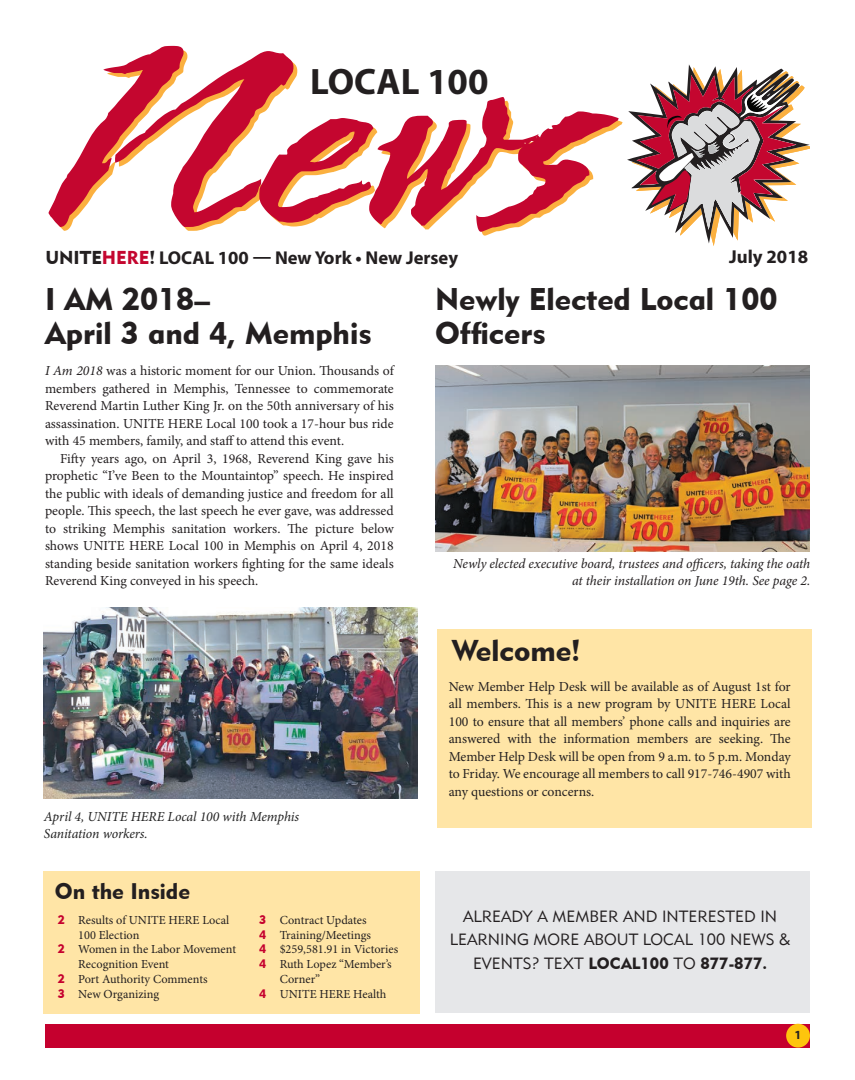
<style>
.page{position:relative;width:855px;height:1080px;background:#fff}
.page>*{position:absolute;margin:0;border:0;box-sizing:border-box;transform-origin:0 0}
.t1{font:226px "Bea";color:#c4062f}
.t2{font:700 36.88px "Myriad Pro";color:#231f20}
.Article_Head_18_pt{font:31.25px/33.8px "Geometric 415 BT Black A";color:#231f20}
.Article_Head_15_pt_c{font:30px "Geometric 415 BT Black A";color:#231f20}
.Article_Head{font:22.5px "Geometric 415 BT Black A";color:#231f20}
.Article_Head-2{font:700 18.75px "Myriad Pro";color:#231f20}
.t3{font:700 18.62px "Myriad Pro";color:#231f20}
.t4{font:16.25px/23.8px "Geometric 415 BT Lite A";color:#231f20;text-align:center}
.Article_First_Paragr{font:13.75px/17.5px "Minion Pro";color:#231f20;text-align:justify}
.t5{font:italic 13.75px/17.5px "Minion Pro";letter-spacing:-.01em;color:#231f20;text-align:right}
.Article_First_Paragr-2{font:italic 13.75px/17.5px "Minion Pro";letter-spacing:-.005em;color:#222}
.t6{font:700 12.5px "Myriad Pro";color:#231f20}
.t7{font:12.25px/14.8px "Minion Pro";color:#231f20}
.s1{font-family:"Geometric 415 BT Black A";font-weight:400}
.s2{font-family:"Geometric 415 BT Black A";font-weight:400;color:#c4062f}
.s3{font-style:italic}
.s4{font-family:"Geometric 415 BT Black A";color:#c5002e}
.s5{font-family:"Geometric 415 BT Black A"}
</style>
<div class="page">
<div style="left:45px;top:1024px;width:765px;height:24px;background:#c5002e"></div>
<div style="left:786px;top:1024px;width:24px;height:24px;background:#fec50d;border-radius:50%"></div>
<svg style="left:627px;top:64px;width:183px;height:182px"></svg>
<div style="left:44px;top:871px;width:376px;height:142px;background:#ffe5a6"></div>
<img style="left:44px;top:608px;width:374px;height:191px">
<div style="left:435px;top:871px;width:375px;height:141px;background:#e6e7e9"></div>
<img style="left:435px;top:365px;width:375px;height:186px">
<div style="left:437px;top:629px;width:375px;height:199px;background:#ffe5a6"></div>
<p class="t1" style="left:39px;top:12px;width:541px">News</p>
<p class="t2" style="left:310px;top:57px;width:180px">LOCAL 100</p>
<p class="t3" style="left:45px;top:245px;width:414px"><span class="s1">UNITE</span><span class="s2">HERE</span><span class="s1">!</span> LOCAL 100 — New York • New Jersey</p>
<p class="Article_Head-2" style="left:729px;top:245px;width:81px">July 2018</p>
<p class="Article_Head_18_pt" style="left:45px;top:282px;width:328px">I AM 2018–<br>April 3 and 4, Memphis</p>
<p class="Article_Head_18_pt" style="left:435px;top:282px;width:344px">Newly Elected Local 100<br>Officers</p>
<p class="Article_First_Paragr" style="left:45px;top:362px;width:350px"><span class="s3">I Am 2018</span> was a historic moment for our Union. Thousands of members gathered in Memphis, Tennessee to commemorate Reverend Martin Luther King Jr. on the 50th anniversary of his assassination. UNITE HERE Local 100 took a 17-hour bus ride with 45 members, family, and staff to attend this event.</p>
<p class="Article_First_Paragr" style="left:45px;top:450px;width:350px;text-indent:15px">Fifty years ago, on April 3, 1968, Reverend King gave his prophetic “I’ve Been to the Mountaintop” speech. He inspired the public with ideals of demanding justice and freedom for all people. This speech, the last speech he ever gave, was addressed to striking Memphis sanitation workers. The picture below shows UNITE HERE Local 100 in Memphis on April 4, 2018 standing beside sanitation workers fighting for the same ideals Reverend King conveyed in his speech.</p>
<p class="Article_First_Paragr-2" style="left:44px;top:808px;width:257px">April 4, UNITE HERE Local 100 with Memphis<br>Sanitation workers.</p>
<p class="Article_Head" style="left:55px;top:877px;width:137px">On the Inside</p>
<p class="t7" style="left:78px;top:913px;width:153px;text-indent:-21px"><span class="s4">2</span> Results of UNITE HERE Local<br>100 Election</p>
<p class="t7" style="left:78px;top:942px;width:159px;text-indent:-21px"><span class="s4">2</span> Women in the Labor Movement<br>Recognition Event</p>
<p class="t7" style="left:58px;top:972px;width:151px"><span class="s4">2</span> Port Authority Comments</p>
<p class="t7" style="left:58px;top:986px;width:103px"><span class="s4">3</span> New Organizing</p>
<p class="t7" style="left:259px;top:913px;width:109px"><span class="s4">3</span> Contract Updates</p>
<p class="t7" style="left:259px;top:927px;width:113px"><span class="s4">4</span> Training/Meetings</p>
<p class="t7" style="left:259px;top:942px;width:140px"><span class="s4">4</span> $259,581.91 in Victories</p>
<p class="t7" style="left:280px;top:957px;width:114px;text-indent:-20px"><span class="s4">4</span> Ruth Lopez “Member’s<br>Corner”</p>
<p class="t7" style="left:259px;top:986px;width:129px"><span class="s4">4</span> UNITE HERE Health</p>
<p class="t5" style="left:453px;top:555px;width:359px">Newly elected executive board, trustees and officers, taking the oath at their installation on June 19th. See page 2.</p>
<p class="Article_Head_15_pt_c" style="left:452px;top:632px;width:131px">Welcome!</p>
<p class="Article_First_Paragr" style="left:449px;top:677px;width:344px">New Member Help Desk will be available as of August 1st for all members. This is a new program by UNITE HERE Local 100 to ensure that all members’ phone calls and inquiries are answered with the information members are seeking. The Member Help Desk will be open from 9 a.m. to 5 p.m. Monday to Friday. We encourage all members to call 917-746-4907 with any questions or concerns.</p>
<p class="t4" style="left:450px;top:904px;width:342px">ALREADY A MEMBER AND INTERESTED IN<br>LEARNING MORE ABOUT LOCAL 100 NEWS &amp;<br>EVENTS? TEXT <span class="s5">LOCAL100</span> TO <span class="s5">877-877.</span></p>
<p class="t6" style="left:795px;top:1027px;width:8px">1</p>
</div>
